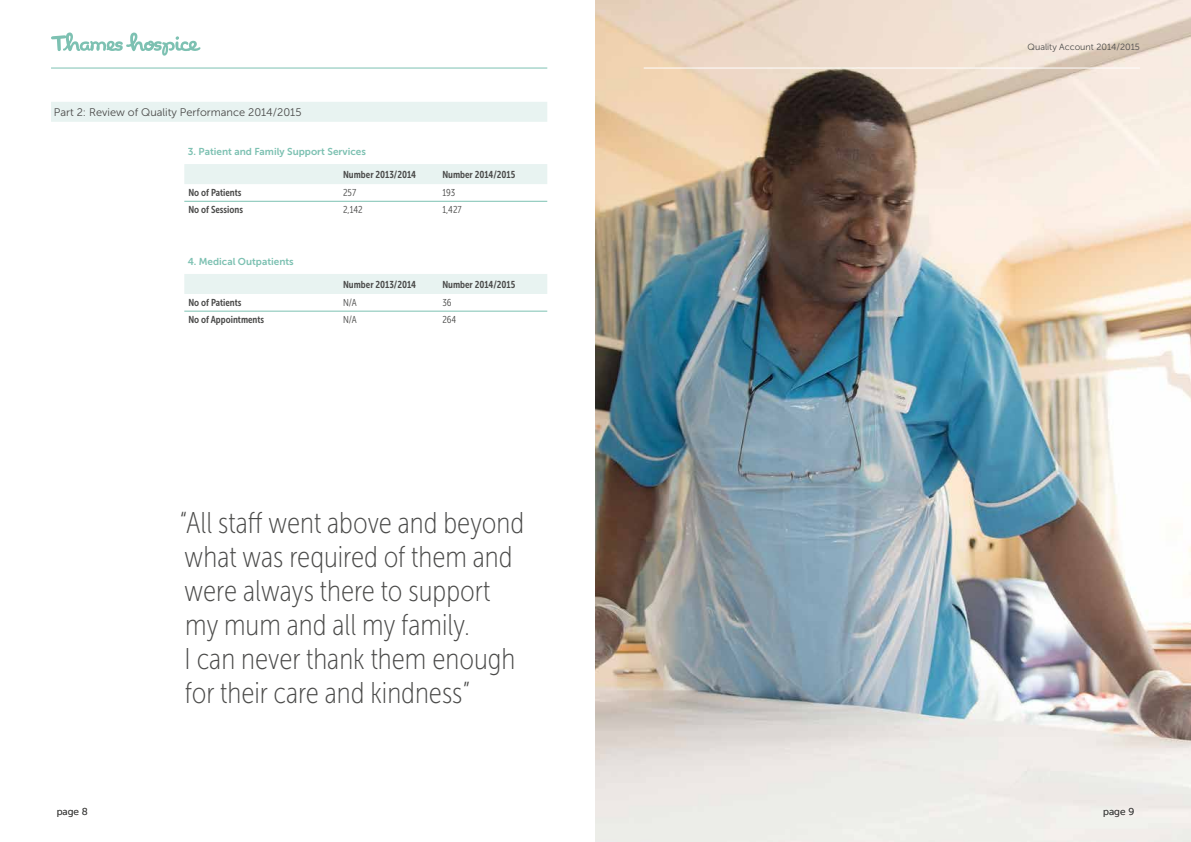
<style>
.page{position:relative;width:1191px;height:842px;background:#fff}
.page>*{position:absolute;margin:0;border:0;box-sizing:border-box;transform-origin:0 0}
.t1{font:30px/34px "Museo Sans Cond 100";color:#4a4a49}
.t2{font:11px "Museo Sans 300";color:#4a4a49}
.t3{font:10px "Museo Sans Cond 700";color:#4a4a49}
.t4{font:10px "Museo Sans 700";color:#7dc1b2}
.t5{font:10px "Museo Sans Cond 300";color:#4a4a49}
.t6{font:10px "Museo Sans 300";color:#4a4a49}
.t7{font:9px "Museo Sans 300";color:#4a4a49}
</style>
<div class="page">
<div style="left:184px;top:164px;width:363px;height:20px;background:#e8f3f1"></div>
<hr style="left:184px;top:201px;width:363px;height:1px;background:#7dc1b2">
<div style="left:184px;top:274px;width:363px;height:20px;background:#e8f3f1"></div>
<hr style="left:184px;top:311px;width:363px;height:1px;background:#7dc1b2">
<img style="left:595px;top:0;width:596px;height:842px">
<div style="left:51px;top:102px;width:496px;height:20px;background:#e8f3f1"></div>
<hr style="left:51px;top:68px;width:496px;height:1px;background:#7dc1b2">
<svg style="left:51px;top:32px;width:149px;height:24px"></svg>
<hr style="left:643px;top:68px;width:497px;height:1px;background:#fff">
<p class="t2" style="left:54px;top:106px;width:249px">Part 2: Review of Quality Performance 2014/2015</p>
<p class="t4" style="left:188px;top:146px;width:180px">3. Patient and Family Support Services</p>
<p class="t3" style="left:343px;top:169px;width:74px">Number 2013/2014</p>
<p class="t3" style="left:442px;top:169px;width:75px">Number 2014/2015</p>
<p class="t3" style="left:188px;top:187px;width:55px">No of Patients</p>
<p class="t5" style="left:343px;top:187px;width:15px">257</p>
<p class="t5" style="left:442px;top:187px;width:14px">193</p>
<p class="t3" style="left:188px;top:204px;width:56px">No of Sessions</p>
<p class="t5" style="left:343px;top:204px;width:21px">2,142</p>
<p class="t5" style="left:442px;top:204px;width:21px">1,427</p>
<p class="t4" style="left:188px;top:256px;width:108px">4. Medical Outpatients</p>
<p class="t3" style="left:343px;top:279px;width:74px">Number 2013/2014</p>
<p class="t3" style="left:442px;top:279px;width:75px">Number 2014/2015</p>
<p class="t3" style="left:188px;top:297px;width:55px">No of Patients</p>
<p class="t5" style="left:343px;top:297px;width:15px">N/A</p>
<p class="t5" style="left:442px;top:297px;width:11px">36</p>
<p class="t3" style="left:188px;top:314px;width:77px">No of Appointments</p>
<p class="t5" style="left:343px;top:314px;width:15px">N/A</p>
<p class="t5" style="left:442px;top:314px;width:15px">264</p>
<p class="t1" style="left:179px;top:506px;width:346px">“All staff went above and beyond what was required of them and were always there to support my mum and all my family.<br>I can never thank them enough for their care and kindness”</p>
<p class="t7" style="left:1027px;top:42px;width:114px">Quality Account 2014/2015</p>
<p class="t6" style="left:57px;top:807px;width:33px">page 8</p>
<p class="t6" style="left:1103px;top:807px;width:33px">page 9</p>
</div>
